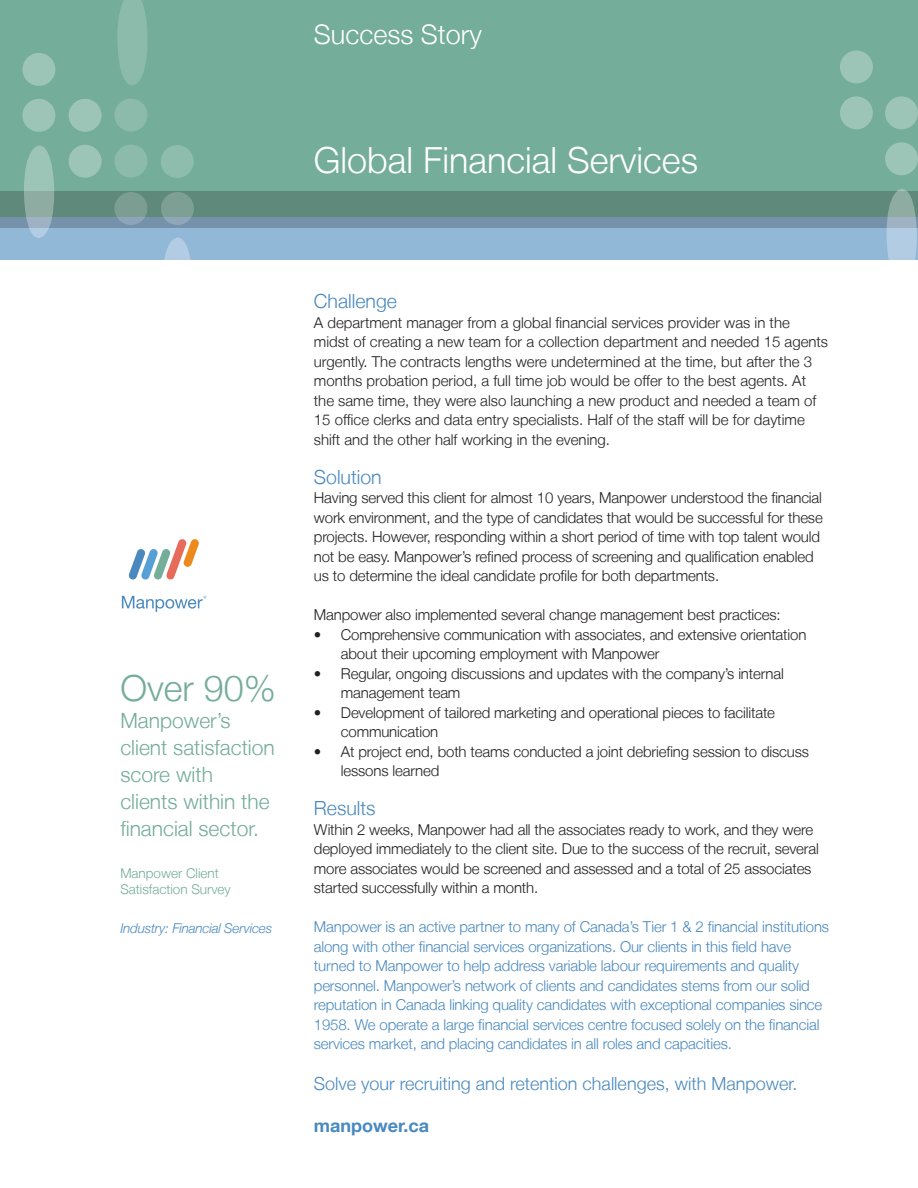
<style>
.page{position:relative;width:918px;height:1188px;background:#fff}
.page>*{position:absolute;margin:0;border:0;box-sizing:border-box;transform-origin:0 0}
.t1{font:300 36px "Helvetica Neue LT";color:#fff}
.t2{font:300 36px "Helvetica Neue LT";color:#74ad99}
.t3{font:300 27px "Helvetica Neue LT";color:#fff}
.t4{font:300 21px/27px "Helvetica Neue LT";color:#74ad99}
.t5{font:300 19.5px "Helvetica Neue LT";color:#4a89be}
.t6{font:300 18px "Helvetica Neue LT";color:#4a89be}
.t7{font:700 18px "Helvetica Neue LT";color:#4a89be}
.t8{font:300 15px/19.5px "Helvetica Neue LT";letter-spacing:-.01em;color:#231f20}
.t9{font:300 15px/19.5px "Helvetica Neue LT";letter-spacing:-.01em;color:#4a89be}
.t10{font:300 13.5px/16.2px "Helvetica Neue LT";color:#74ad99}
.t11{font:italic 300 13.5px "Helvetica Neue LT";letter-spacing:-.015em;color:#4a89be}
</style>
<div class="page">
<div style="left:0;top:51px;width:918px;height:209px;background:#92b8d8"></div>
<div style="left:0;top:0;width:918px;height:216px;background:#74ad99"></div>
<svg style="left:0;top:192px;width:918px;height:36px;background:#668b89"></svg>
<div style="left:22px;top:99px;width:33px;height:33px;background:#9dc5b7;border-radius:50%"></div>
<div style="left:22px;top:53px;width:33px;height:33px;background:#9dc5b7;border-radius:50%"></div>
<svg style="left:24px;top:145px;width:30px;height:93px;background:#99bab3"></svg>
<div style="left:69px;top:145px;width:33px;height:33px;background:#9dc5b7;border-radius:50%"></div>
<div style="left:69px;top:99px;width:33px;height:33px;background:#9dc5b7;border-radius:50%"></div>
<div style="left:114px;top:145px;width:33px;height:33px;background:#8cbbab;border-radius:50%"></div>
<div style="left:114px;top:99px;width:33px;height:33px;background:#8cbbab;border-radius:50%"></div>
<svg style="left:117px;top:0;width:31px;height:85px"></svg>
<svg style="left:161px;top:192px;width:33px;height:33px"></svg>
<div style="left:161px;top:145px;width:33px;height:33px;background:#8fbdad;border-radius:50%"></div>
<svg style="left:162px;top:238px;width:31px;height:92px"></svg>
<svg style="left:114px;top:192px;width:33px;height:33px"></svg>
<div style="left:885px;top:142px;width:33px;height:33px;background:#9dc5b7;border-radius:50%"></div>
<div style="left:885px;top:96px;width:33px;height:33px;background:#9dc5b7;border-radius:50%"></div>
<svg style="left:887px;top:189px;width:30px;height:93px"></svg>
<div style="left:840px;top:96px;width:33px;height:33px;background:#9dc5b7;border-radius:50%"></div>
<div style="left:840px;top:50px;width:33px;height:33px;background:#9dc5b7;border-radius:50%"></div>
<svg style="left:128px;top:539px;width:71px;height:41px"></svg>
<svg style="left:122px;top:596px;width:84px;height:16px"></svg>
<h2 class="t3" style="left:314px;top:18px;width:170px">Success Story</h2>
<h1 class="t1" style="left:314px;top:138px;width:386px">Global Financial Services</h1>
<h1 class="t2" style="left:120px;top:667px;width:157px">Over 90%</h1>
<h3 class="t4" style="left:120px;top:707px;width:156px">Manpower’s client satisfaction score with clients within the financial sector.</h3>
<p class="t10" style="left:120px;top:865px;width:112px">Manpower Client<br>Satisfaction Survey</p>
<p class="t11" style="left:120px;top:920px;width:153px">Industry: Financial Services</p>
<h3 class="t5" style="left:314px;top:290px;width:85px">Challenge</h3>
<p class="t8" style="left:314px;top:312px;width:516px">A department manager from a global financial services provider was in the midst of creating a new team for a collection department and needed 15 agents urgently. The contracts lengths were undetermined at the time, but after the 3 months probation period, a full time job would be offer to the best agents. At the same time, they were also launching a new product and needed a team of 15 office clerks and data entry specialists. Half of the staff will be for daytime shift and the other half working in the evening.</p>
<h3 class="t5" style="left:314px;top:465px;width:69px">Solution</h3>
<p class="t8" style="left:314px;top:488px;width:510px">Having served this client for almost 10 years, Manpower understood the financial work environment, and the type of candidates that would be successful for these projects. However, responding within a short period of time with top talent would not be easy. Manpower’s refined process of screening and qualification enabled us to determine the ideal candidate profile for both departments.</p>
<p class="t8" style="left:314px;top:605px;width:468px">Manpower also implemented several change management best practices:</p>
<p class="t8" style="left:341px;top:624px;width:467px;text-indent:-27px">• Comprehensive communication with associates, and extensive orientation about their upcoming employment with Manpower</p>
<p class="t8" style="left:341px;top:663px;width:445px;text-indent:-27px">• Regular, ongoing discussions and updates with the company’s internal management team</p>
<p class="t8" style="left:341px;top:702px;width:436px;text-indent:-27px">• Development of tailored marketing and operational pieces to facilitate communication</p>
<p class="t8" style="left:341px;top:741px;width:470px;text-indent:-27px">• At project end, both teams conducted a joint debriefing session to discuss lessons learned</p>
<h3 class="t5" style="left:314px;top:797px;width:63px">Results</h3>
<p class="t8" style="left:314px;top:819px;width:507px">Within 2 weeks, Manpower had all the associates ready to work, and they were deployed immediately to the client site. Due to the success of the recruit, several more associates would be screened and assessed and a total of 25 associates started successfully within a month.</p>
<p class="t9" style="left:314px;top:917px;width:517px">Manpower is an active partner to many of Canada’s Tier 1 &amp; 2 financial institutions along with other financial services organizations. Our clients in this field have turned to Manpower to help address variable labour requirements and quality personnel. Manpower’s network of clients and candidates stems from our solid reputation in Canada linking quality candidates with exceptional companies since 1958. We operate a large financial services centre focused solely on the financial services market, and placing candidates in all roles and capacities.</p>
<p class="t6" style="left:314px;top:1072px;width:485px">Solve your recruiting and retention challenges, with Manpower.</p>
<p class="t7" style="left:314px;top:1114px;width:117px">manpower.ca</p>
</div>
